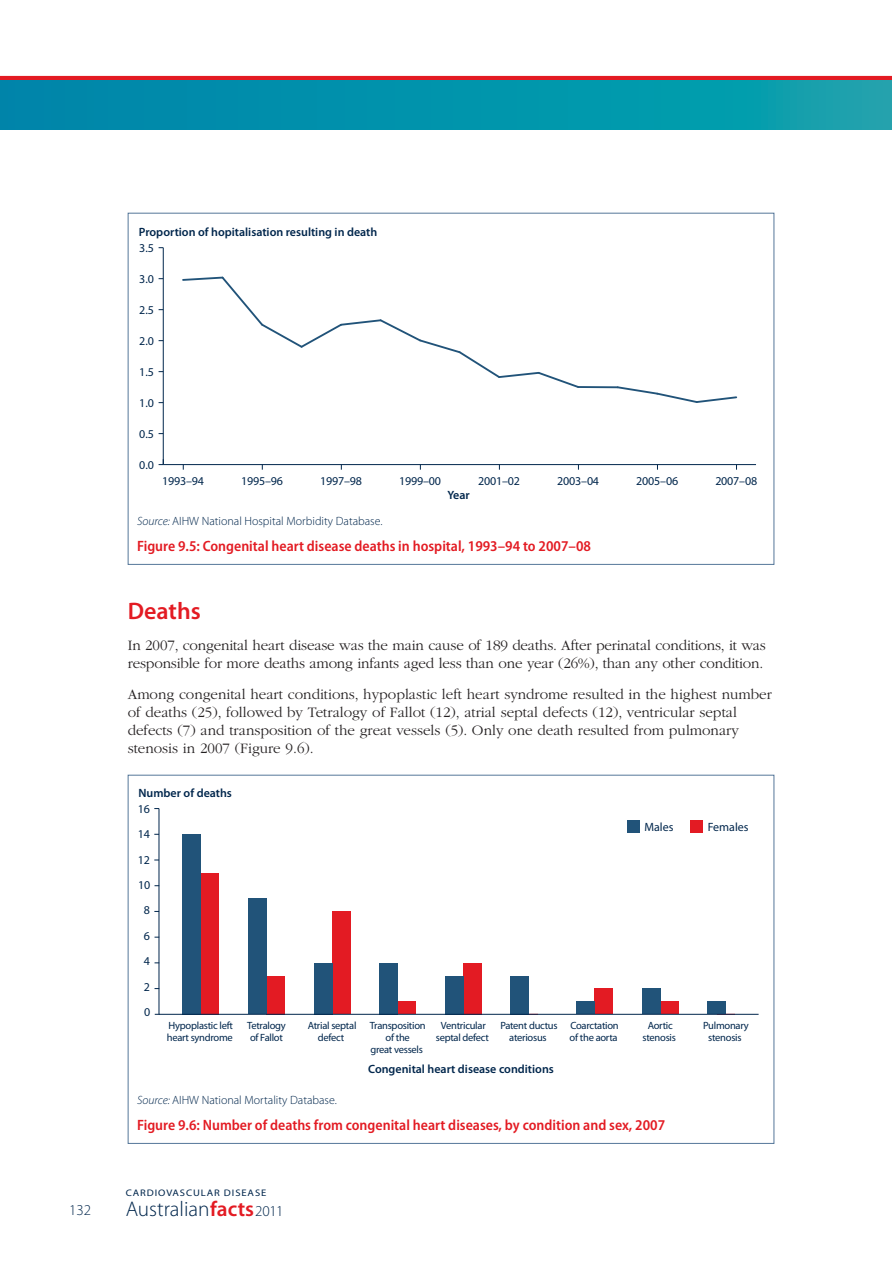
<style>
.page{position:relative;width:892px;height:1262px;background:#fff}
.page>*{position:absolute;margin:0;border:0;box-sizing:border-box;transform-origin:0 0}
.t1{font:600 24px "Myriad Pro";color:#e31b23}
.t2{font:300 21.3px "Myriad Pro";color:#00264c}
.t3{font:300 15px/18px "ITC Garamond Std";color:#231f20}
.t4{font:600 semi-condensed 15px "Myriad Pro";color:#e31b23}
.t5{font:300 15px "Myriad Pro";color:#00264c}
.t6{font:12px "Myriad Pro";letter-spacing:-.015em;color:#00264c}
.t7{font:600 12px "Myriad Pro";color:#00264c}
.t8{font:300 12px "Myriad Pro";color:#00264c}
.t9{font:10.5px/12px "Myriad Pro";letter-spacing:-.025em;color:#00264c;text-align:center}
.t10{font:9.6px "Myriad Pro";letter-spacing:.085em;color:#00264c;scale:1.11 1}
.s1{font-style:italic}
.s2{font-weight:600;color:#e31b23}
.s3{font-size:15.15px}
</style>
<div class="page">
<svg style="left:0;top:75px;width:892px;height:6px;background:#c1515b"></svg>
<svg style="left:0;top:81px;width:892px;height:48px;background:#0393ab"></svg>
<hr style="left:163px;top:464px;width:593px;height:1px;background:#00264c">
<hr style="left:163px;top:248px;width:1px;height:216px;background:#00264c">
<svg style="left:159px;top:459px;width:5px;height:6px"></svg>
<svg style="left:182px;top:276px;width:396px;height:112px"></svg>
<hr style="left:578px;top:386px;width:39px;height:2px;background:#215379">
<svg style="left:615px;top:386px;width:123px;height:17px"></svg>
<hr style="left:159px;top:808px;width:1px;height:206px;background:#00264c">
<div style="left:201px;top:873px;width:18px;height:141px;background:#e31b23"></div>
<div style="left:266px;top:975px;width:18px;height:39px;background:#e31b23"></div>
<div style="left:332px;top:911px;width:18px;height:103px;background:#e31b23"></div>
<div style="left:398px;top:1001px;width:18px;height:13px;background:#e31b23"></div>
<div style="left:463px;top:963px;width:18px;height:51px;background:#e31b23"></div>
<div style="left:594px;top:988px;width:18px;height:26px;background:#e31b23"></div>
<div style="left:660px;top:1001px;width:18px;height:13px;background:#e31b23"></div>
<div style="left:183px;top:834px;width:18px;height:180px;background:#215379"></div>
<div style="left:248px;top:898px;width:18px;height:116px;background:#215379"></div>
<div style="left:314px;top:963px;width:18px;height:51px;background:#215379"></div>
<div style="left:380px;top:963px;width:18px;height:51px;background:#215379"></div>
<div style="left:445px;top:975px;width:18px;height:39px;background:#215379"></div>
<div style="left:511px;top:975px;width:18px;height:39px;background:#215379"></div>
<div style="left:576px;top:1001px;width:18px;height:13px;background:#215379"></div>
<div style="left:642px;top:988px;width:18px;height:26px;background:#215379"></div>
<div style="left:708px;top:1001px;width:18px;height:13px;background:#215379"></div>
<hr style="left:159px;top:1014px;width:599px;height:1px;background:#00264c">
<div style="left:690px;top:820px;width:13px;height:12px;background:#e31b23"></div>
<div style="left:627px;top:820px;width:12px;height:12px;background:#215379"></div>
<p class="t7" style="left:139px;top:228px;width:240px">Proportion of hopitalisation resulting in death</p>
<p class="t6" style="left:139px;top:244px;width:16px">3.5</p>
<p class="t6" style="left:139px;top:275px;width:16px">3.0</p>
<p class="t6" style="left:139px;top:306px;width:16px">2.5</p>
<p class="t6" style="left:139px;top:337px;width:16px">2.0</p>
<p class="t6" style="left:139px;top:368px;width:16px">1.5</p>
<p class="t6" style="left:139px;top:399px;width:16px">1.0</p>
<p class="t6" style="left:139px;top:430px;width:16px">0.5</p>
<p class="t6" style="left:139px;top:461px;width:16px">0.0</p>
<p class="t6" style="left:162px;top:476px;width:43px">1993–94</p>
<p class="t6" style="left:241px;top:476px;width:43px">1995–96</p>
<p class="t6" style="left:320px;top:476px;width:43px">1997–98</p>
<p class="t6" style="left:399px;top:476px;width:43px">1999–00</p>
<p class="t6" style="left:478px;top:476px;width:43px">2001–02</p>
<p class="t6" style="left:557px;top:476px;width:43px">2003–04</p>
<p class="t6" style="left:636px;top:476px;width:43px">2005–06</p>
<p class="t6" style="left:715px;top:476px;width:43px">2007–08</p>
<p class="t7" style="left:447px;top:491px;width:24px">Year</p>
<p class="t8" style="left:137px;top:516px;width:247px"><span class="s1">Source:</span> AIHW National Hospital Morbidity Database.</p>
<p class="t4" style="left:137px;top:540px;width:455px">Figure 9.5: Congenital heart disease deaths in hospital, 1993–94 to 2007–08</p>
<h1 class="t1" style="left:128px;top:602px;width:74px">Deaths</h1>
<p class="t3" style="left:128px;top:637px;width:639px">In 2007, congenital heart disease was the main cause of 189 deaths. After perinatal conditions, it was responsible for more deaths among infants aged less than one year (26%), than any other condition.</p>
<p class="t3" style="left:128px;top:686px;width:645px">Among congenital heart conditions, hypoplastic left heart syndrome resulted in the highest number of deaths (25), followed by Tetralogy of Fallot (12), atrial septal defects (12), ventricular septal defects (7) and transposition of the great vessels (5). Only one death resulted from pulmonary stenosis in 2007 (Figure 9.6).</p>
<p class="t7" style="left:138px;top:788px;width:95px">Number of deaths</p>
<p class="t6" style="left:138px;top:804px;width:14px">16</p>
<p class="t6" style="left:138px;top:830px;width:14px">14</p>
<p class="t6" style="left:138px;top:855px;width:14px">12</p>
<p class="t6" style="left:138px;top:880px;width:14px">10</p>
<p class="t6" style="left:144px;top:905px;width:8px">8</p>
<p class="t6" style="left:144px;top:931px;width:8px">6</p>
<p class="t6" style="left:144px;top:956px;width:8px">4</p>
<p class="t6" style="left:144px;top:982px;width:8px">2</p>
<p class="t6" style="left:144px;top:1007px;width:8px">0</p>
<p class="t9" style="left:167px;top:1021px;width:68px;text-align:left">Hypoplastic left heart syndrome</p>
<p class="t9" style="left:247px;top:1021px;width:40px;text-align:left">Tetralogy of Fallot</p>
<p class="t9" style="left:308px;top:1021px;width:50px">Atrial septal defect</p>
<p class="t9" style="left:370px;top:1021px;width:57px">Transposition of the<br>great vessels</p>
<p class="t9" style="left:436px;top:1021px;width:55px">Ventricular septal defect</p>
<p class="t9" style="left:500px;top:1021px;width:59px">Patent ductus ateriosus</p>
<p class="t9" style="left:569px;top:1021px;width:51px;text-align:left">Coarctation of the aorta</p>
<p class="t7" style="left:368px;top:1064px;width:187px">Congenital heart disease conditions</p>
<p class="t6" style="left:644px;top:822px;width:31px">Males</p>
<p class="t6" style="left:707px;top:822px;width:42px">Females</p>
<p class="t9" style="left:642px;top:1021px;width:35px">Aortic stenosis</p>
<p class="t9" style="left:703px;top:1021px;width:47px">Pulmonary stenosis</p>
<p class="t8" style="left:137px;top:1095px;width:201px"><span class="s1">Source:</span> AIHW National Mortality Database.</p>
<p class="t4" style="left:137px;top:1119px;width:529px">Figure 9.6: Number of deaths from congenital heart diseases, by condition and sex, 2007</p>
<p class="t10" style="left:126px;top:1189px;width:128px">CARDIOVASCULAR DISEASE</p>
<p class="t5" style="left:69px;top:1204px;width:23px">132</p>
<h2 class="t2" style="left:126px;top:1201px;width:159px">Australian<span class="s2">facts</span><span class="s3">2011</span></h2>
</div>
